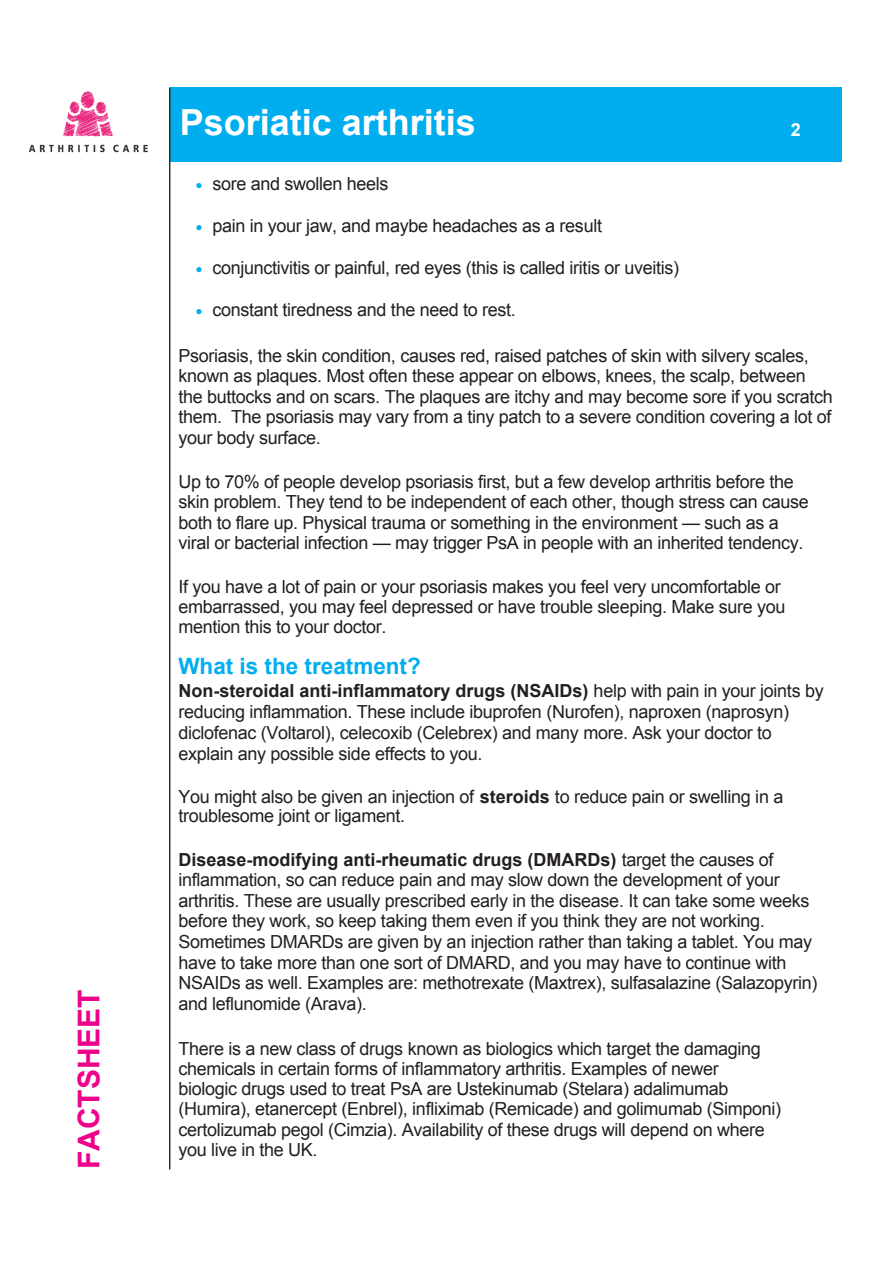
<style>
.page{position:relative;width:893px;height:1263px;background:#fff}
.page>*{position:absolute;margin:0;border:0;box-sizing:border-box;transform-origin:0 0}
.t1{font:700 36px "Arial";color:#fff}
.t2{font:700 30px "Arial";color:#ed028c}
.t3{font:700 22.5px "Arial";color:#00aeef}
.t4{font:18px/20.5px "Arial";letter-spacing:-.02em;color:#231f20}
.t5{font:700 18px "Arial";color:#fff}
.s1{font-size:12px;color:#00aeef}
.s2{font-weight:700}
</style>
<div class="page">
<div style="left:170px;top:88px;width:672px;height:74px;background:#00aeef"></div>
<hr style="left:169px;top:88px;width:1px;height:1081px;background:#231f20">
<img style="left:29px;top:91px;width:119px;height:62px">
<h2 class="t2" style="left:69px;top:1169px;width:182px;rotate:-90deg">FACTSHEET</h2>
<h1 class="t1" style="left:180px;top:98px;width:298px">Psoriatic arthritis</h1>
<p class="t5" style="left:791px;top:117px;width:12px">2</p>
<p class="t4" style="left:195px;top:174px;width:195px"><span class="s1">●</span> sore and swollen heels</p>
<p class="t4" style="left:195px;top:216px;width:408px"><span class="s1">●</span> pain in your jaw, and maybe headaches as a result</p>
<p class="t4" style="left:195px;top:258px;width:485px"><span class="s1">●</span> conjunctivitis or painful, red eyes (this is called iritis or uveitis)</p>
<p class="t4" style="left:195px;top:300px;width:322px"><span class="s1">●</span> constant tiredness and the need to rest.</p>
<p class="t4" style="left:178px;top:345px;width:656px">Psoriasis, the skin condition, causes red, raised patches of skin with silvery scales, known as plaques. Most often these appear on elbows, knees, the scalp, between the buttocks and on scars. The plaques are itchy and may become sore if you scratch them. The psoriasis may vary from a tiny patch to a severe condition covering a lot of your body surface.</p>
<p class="t4" style="left:178px;top:471px;width:632px">Up to 70% of people develop psoriasis first, but a few develop arthritis before the skin problem. They tend to be independent of each other, though stress can cause both to flare up. Physical trauma or something in the environment — such as a viral or bacterial infection — may trigger PsA in people with an inherited tendency.</p>
<p class="t4" style="left:178px;top:576px;width:609px">If you have a lot of pain or your psoriasis makes you feel very uncomfortable or embarrassed, you may feel depressed or have trouble sleeping. Make sure you mention this to your doctor.</p>
<p class="t3" style="left:178px;top:651px;width:244px">What is the treatment?</p>
<p class="t4" style="left:178px;top:680px;width:647px;line-height:21.3px"><span class="s2">Non-steroidal anti-inflammatory drugs (NSAIDs)</span> help with pain in your joints by reducing inflammation. These include ibuprofen (Nurofen), naproxen (naprosyn) diclofenac (Voltarol), celecoxib (Celebrex) and many more. Ask your doctor to explain any possible side effects to you.</p>
<p class="t4" style="left:178px;top:787px;width:606px;line-height:19.5px">You might also be given an injection of <span class="s2">steroids</span> to reduce pain or swelling in a troublesome joint or ligament.</p>
<p class="t4" style="left:178px;top:849px;width:641px"><span class="s2">Disease-modifying anti-rheumatic drugs (DMARDs)</span> target the causes of inflammation, so can reduce pain and may slow down the development of your arthritis. These are usually prescribed early in the disease. It can take some weeks before they work, so keep taking them even if you think they are not working.<br>Sometimes DMARDs are given by an injection rather than taking a tablet. You may have to take more than one sort of DMARD, and you may have to continue with NSAIDs as well. Examples are: methotrexate (Maxtrex), sulfasalazine (Salazopyrin) and leflunomide (Arava).</p>
<p class="t4" style="left:178px;top:1038px;width:604px">There is a new class of drugs known as biologics which target the damaging chemicals in certain forms of inflammatory arthritis. Examples of newer biologic drugs used to treat PsA are Ustekinumab (Stelara) adalimumab (Humira), etanercept (Enbrel), infliximab (Remicade) and golimumab (Simponi) certolizumab pegol (Cimzia). Availability of these drugs will depend on where you live in the UK.</p>
</div>
